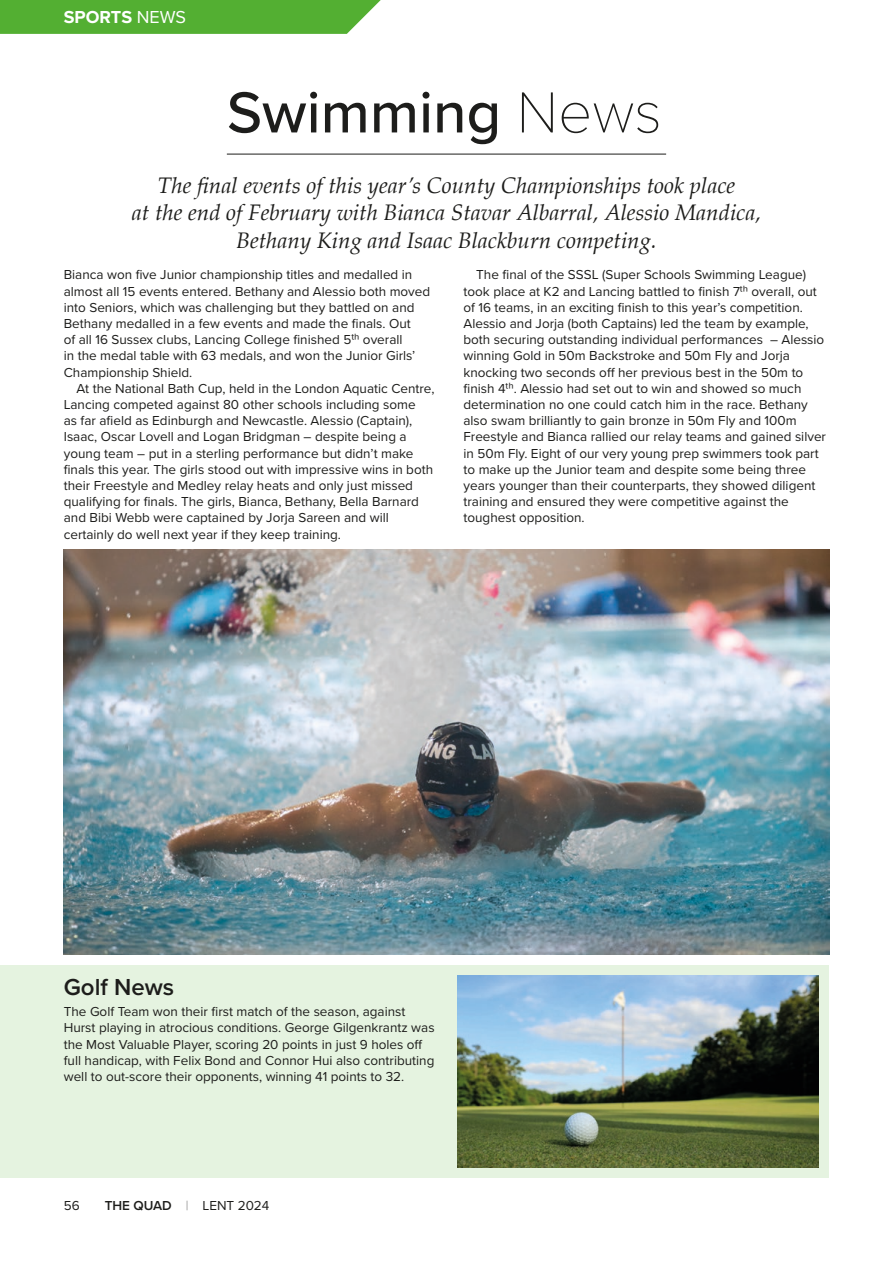
<style>
.page{position:relative;width:893px;height:1263px;background:#fff}
.page>*{position:absolute;margin:0;border:0;box-sizing:border-box;transform-origin:0 0}
.Main_Heading_Medium{font:500 60px "Proxima Nova";color:#1d1d1b}
.SubHeading_Prox_16{font:600 24px "Proxima Nova";color:#1d1d1b}
.Subheading_Palatino{font:italic 22.5px/27px "Palatino";color:#1d1d1b;text-align:center}
.Body_Text{font:700 18px "Proxima Nova";color:#fff}
.Body_Paragraph{font:13.5px/16.2px "Proxima Nova";color:#1d1d1b}
.Body_Text-2{font:13.5px/16.2px "Proxima Nova";color:#1d1d1b}
.s1{font-weight:400}
.s2{font-family:"Proxima Nova T";font-weight:100}
.s3{font-weight:600}
.s4{font-family:"Proxima Nova T";font-weight:100;color:#4b4b4a}
</style>
<div class="page">
<div style="left:0;top:965px;width:829px;height:213px;background:#e5f3e0"></div>
<img style="left:64px;top:549px;width:765px;height:405px">
<img style="left:457px;top:976px;width:362px;height:191px">
<svg style="left:0;top:0;width:381px;height:34px;background:#5ab23b"></svg>
<hr style="left:227px;top:154px;width:439px;height:1px;background:#1d1d1b">
<p class="Body_Text" style="left:64px;top:4px;width:124px">SPORTS <span class="s1">NEWS</span></p>
<p class="Main_Heading_Medium" style="left:227px;top:68px;width:436px">Swimming <span class="s2">News</span></p>
<p class="Subheading_Palatino" style="left:132px;top:172px;width:631px">The final events of this year’s County Championships took place<br>at the end of February with Bianca Stavar Albarral, Alessio Mandica,<br>Bethany King and Isaac Blackburn competing.</p>
<p class="Body_Paragraph" style="left:463px;top:266px;width:364px;text-indent:13px">The final of the SSSL (Super Schools Swimming League) took place at K2 and Lancing battled to finish 7th overall, out of 16 teams, in an exciting finish to this year’s competition.<br>Alessio and Jorja (both Captains) led the team by example, both securing outstanding individual performances – Alessio winning Gold in 50m Backstroke and 50m Fly and Jorja knocking two seconds off her previous best in the 50m to finish 4th. Alessio had set out to win and showed so much determination no one could catch him in the race. Bethany also swam brilliantly to gain bronze in 50m Fly and 100m Freestyle and Bianca rallied our relay teams and gained silver in 50m Fly. Eight of our very young prep swimmers took part to make up the Junior team and despite some being three years younger than their counterparts, they showed diligent training and ensured they were competitive against the toughest opposition.</p>
<p class="Body_Text-2" style="left:64px;top:266px;width:368px">Bianca won five Junior championship titles and medalled in almost all 15 events entered. Bethany and Alessio both moved into Seniors, which was challenging but they battled on and Bethany medalled in a few events and made the finals. Out<br>of all 16 Sussex clubs, Lancing College finished 5th overall<br>in the medal table with 63 medals, and won the Junior Girls’ Championship Shield.</p>
<p class="Body_Paragraph" style="left:64px;top:380px;width:372px;text-indent:13px">At the National Bath Cup, held in the London Aquatic Centre, Lancing competed against 80 other schools including some<br>as far afield as Edinburgh and Newcastle. Alessio (Captain), Isaac, Oscar Lovell and Logan Bridgman – despite being a young team – put in a sterling performance but didn’t make finals this year. The girls stood out with impressive wins in both their Freestyle and Medley relay heats and only just missed qualifying for finals. The girls, Bianca, Bethany, Bella Barnard and Bibi Webb were captained by Jorja Sareen and will certainly do well next year if they keep training.</p>
<p class="SubHeading_Prox_16" style="left:64px;top:969px;width:112px">Golf News</p>
<p class="Body_Text-2" style="left:64px;top:1003px;width:372px">The Golf Team won their first match of the season, against Hurst playing in atrocious conditions. George Gilgenkrantz was the Most Valuable Player, scoring 20 points in just 9 holes off full handicap, with Felix Bond and Connor Hui also contributing well to out-score their opponents, winning 41 points to 32.</p>
<p class="Body_Paragraph" style="left:64px;top:1197px;width:17px">56</p>
<p class="Body_Paragraph" style="left:105px;top:1197px;width:166px"><span class="s3">THE QUAD</span> <span class="s4">|</span> LENT 2024</p>
</div>
